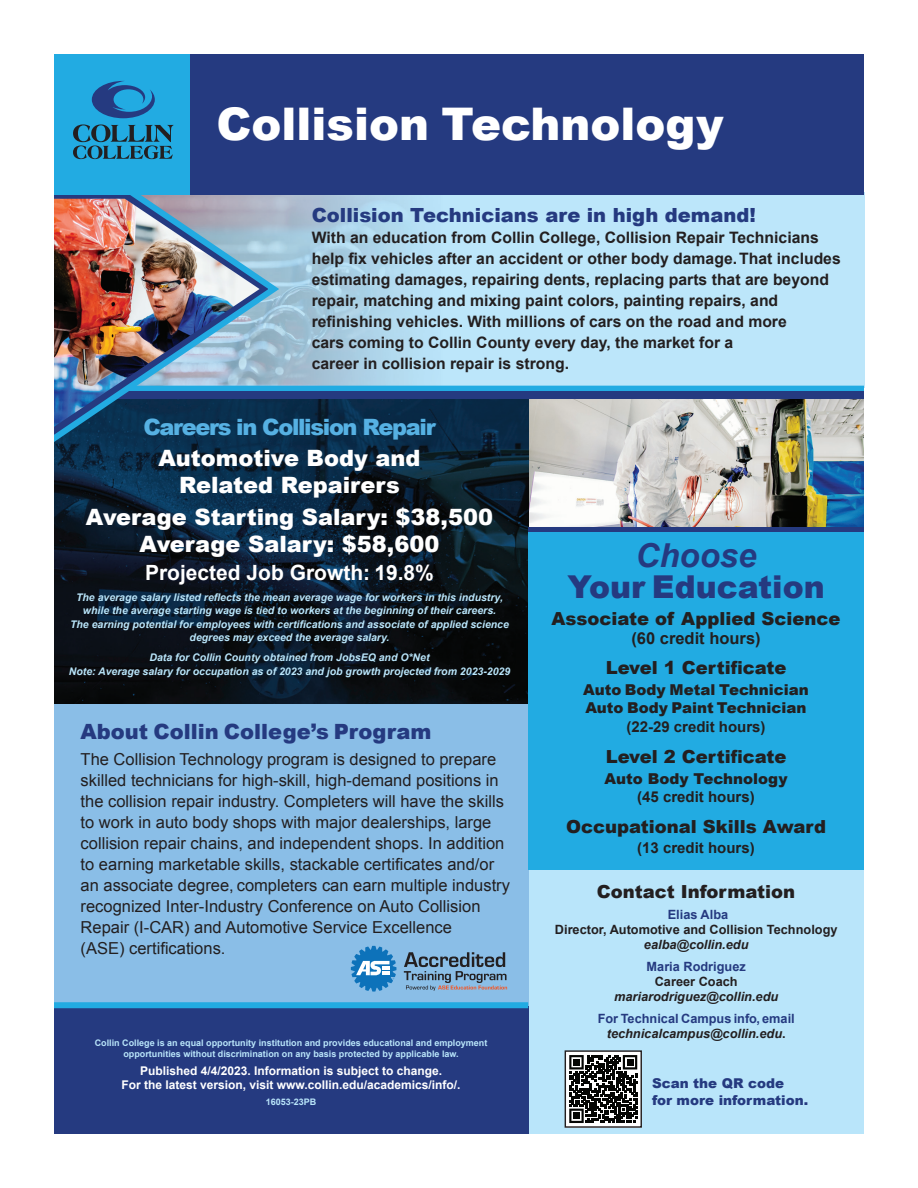
<style>
.page{position:relative;width:918px;height:1188px;background:#fff}
.page>*{position:absolute;margin:0;border:0;box-sizing:border-box;transform-origin:0 0}
.t1{font:900 45px "Arial";color:#fff}
.t2{font:italic 700 33px "Arial";color:#253a80}
.t3{font:900 31.5px "Arial";color:#253a80}
.t4{font:900 22.5px/27px "Arial";color:#fff;text-align:center}
.t5{font:900 22.5px "Arial";letter-spacing:-.06em;color:#56b1e3}
.t6{font:900 21px "Arial";color:#253a80}
.t7{font:700 21px "Arial";color:#fff}
.t8{font:900 19.5px "Arial";color:#253a80}
.t9{font:900 18px "Arial";color:#231f20}
.t10{font:16.5px/21px "Arial";color:#231f20}
.t11{font:700 16.5px "Arial";color:#231f20}
.t12{font:700 15.75px/21px "Arial";color:#231f20}
.t13{font:900 15px/18.8px "Arial";color:#231f20}
.t14{font:700 15px "Arial";color:#231f20}
.t15{font:900 13.5px/18px "Arial";color:#253a80}
.t16{font:700 12.75px/15px "Arial";color:#253a80;text-align:center}
.t17{font:700 12.75px "Arial";color:#231f20}
.t18{font:italic 700 12.75px "Arial";color:#231f20}
.t19{font:700 12px/13.5px "Arial";color:#fff;text-align:center}
.t20{font:italic 700 10.5px/13.5px "Arial";color:#b9e5fa;text-align:center}
.t21{font:700 9px/11.2px "Arial";color:#b9e5fa;text-align:center}
.s1{font-style:italic;color:#231f20}
.s2{color:#231f20}
</style>
<div class="page">
<img style="left:528px;top:399px;width:336px;height:128px">
<div style="left:528px;top:870px;width:336px;height:264px;background:#b9e5fa"></div>
<div style="left:54px;top:688px;width:474px;height:318px;background:#8abee7"></div>
<img style="left:282px;top:192px;width:583px;height:196px">
<img style="left:54px;top:399px;width:474px;height:304px">
<div style="left:528px;top:529px;width:336px;height:341px;background:#22abe2"></div>
<div style="left:528px;top:527px;width:336px;height:5px;background:#253a80"></div>
<div style="left:565px;top:1051px;width:76px;height:76px;background:#fff"></div>
<svg style="left:569px;top:1055px;width:68px;height:68px"></svg>
<div style="left:573px;top:1113px;width:7px;height:6px;background:#040503"></div>
<div style="left:565px;top:1050px;width:77px;height:78px;border:1px solid #231f20"></div>
<div style="left:79px;top:386px;width:785px;height:6px;background:#22abe2"></div>
<div style="left:57px;top:391px;width:807px;height:8px;background:#253a80"></div>
<div style="left:54px;top:1007px;width:474px;height:127px;background:#253a80"></div>
<svg style="left:54px;top:194px;width:228px;height:263px"></svg>
<img style="left:54px;top:199px;width:206px;height:235px">
<div style="left:54px;top:1002px;width:474px;height:6px;background:#22abe2"></div>
<div style="left:54px;top:54px;width:140px;height:140px;background:#22abe2"></div>
<div style="left:190px;top:54px;width:674px;height:140px;background:#253a80"></div>
<svg style="left:92px;top:81px;width:63px;height:37px"></svg>
<svg style="left:73px;top:124px;width:101px;height:35px"></svg>
<svg style="left:351px;top:946px;width:45px;height:46px"></svg>
<svg style="left:404px;top:952px;width:103px;height:39px"></svg>
<h1 class="t1" style="left:217px;top:91px;width:509px">Collision Technology</h1>
<p class="t8" style="left:312px;top:201px;width:446px">Collision Technicians are in high demand!</p>
<p class="t12" style="left:312px;top:228px;width:531px">With an education from Collin College, Collision Repair Technicians help fix vehicles after an accident or other body damage. That includes estimating damages, repairing dents, replacing parts that are beyond repair, matching and mixing paint colors, painting repairs, and refinishing vehicles. With millions of cars on the road and more<br>cars coming to Collin County every day, the market for a<br>career in collision repair is strong.</p>
<h3 class="t5" style="left:143px;top:411px;width:294px">Careers in Collision Repair</h3>
<h3 class="t4" style="left:159px;top:444px;width:263px">Automotive Body and<br>Related Repairers</h3>
<h3 class="t4" style="left:86px;top:503px;width:409px">Average Starting Salary: $38,500<br>Average Salary: $58,600</h3>
<p class="t7" style="left:145px;top:559px;width:290px">Projected Job Growth: 19.8%</p>
<p class="t20" style="left:70px;top:591px;width:440px">The average salary listed reflects the mean average wage for workers in this industry, while the average starting wage is tied to workers at the beginning of their careers.<br>The earning potential for employees with certifications and associate of applied science degrees may exceed the average salary.</p>
<p class="t20" style="left:69px;top:651px;width:443px">Data for Collin County obtained from JobsEQ and O*Net<br>Note: Average salary for occupation as of 2023 and job growth projected from 2023-2029</p>
<p class="t6" style="left:81px;top:716px;width:353px">About Collin College’s Program</p>
<p class="t10" style="left:81px;top:748px;width:431px">The Collision Technology program is designed to prepare skilled technicians for high-skill, high-demand positions in the collision repair industry. Completers will have the skills to work in auto body shops with major dealerships, large collision repair chains, and independent shops. In addition to earning marketable skills, stackable certificates and/or an associate degree, completers can earn multiple industry recognized Inter-Industry Conference on Auto Collision Repair (I-CAR) and Automotive Service Excellence<br>(ASE) certifications.</p>
<p class="t21" style="left:95px;top:1038px;width:394px">Collin College is an equal opportunity institution and provides educational and employment opportunities without discrimination on any basis protected by applicable law.</p>
<p class="t19" style="left:122px;top:1065px;width:340px">Published 4/4/2023. Information is subject to change.<br>For the latest version, visit www.collin.edu/academics/info/.</p>
<p class="t21" style="left:266px;top:1096px;width:52px">16053-23PB</p>
<h2 class="t2" style="left:636px;top:534px;width:123px">Choose</h2>
<h3 class="t3" style="left:567px;top:564px;width:259px">Your Education</h3>
<p class="t9" style="left:552px;top:606px;width:291px">Associate of Applied Science</p>
<p class="t11" style="left:631px;top:628px;width:131px">(60 credit hours)</p>
<p class="t9" style="left:606px;top:654px;width:182px">Level 1 Certificate</p>
<p class="t13" style="left:583px;top:680px;width:227px">Auto Body Metal Technician<br>Auto Body Paint Technician</p>
<p class="t14" style="left:626px;top:717px;width:141px">(22-29 credit hours)</p>
<p class="t9" style="left:606px;top:743px;width:182px">Level 2 Certificate</p>
<p class="t13" style="left:604px;top:769px;width:185px">Auto Body Technology</p>
<p class="t14" style="left:637px;top:787px;width:119px">(45 credit hours)</p>
<p class="t9" style="left:566px;top:814px;width:261px">Occupational Skills Award</p>
<p class="t14" style="left:637px;top:837px;width:119px">(13 credit hours)</p>
<p class="t9" style="left:597px;top:878px;width:200px">Contact Information</p>
<p class="t16" style="left:668px;top:908px;width:62px">Elias Alba</p>
<p class="t17" style="left:555px;top:921px;width:284px">Director, Automotive and Collision Technology</p>
<p class="t18" style="left:644px;top:936px;width:106px">ealba@collin.edu</p>
<p class="t16" style="left:647px;top:959px;width:101px">Maria Rodriguez</p>
<p class="t17" style="left:655px;top:973px;width:84px">Career Coach</p>
<p class="t18" style="left:614px;top:988px;width:166px">mariarodriguez@collin.edu</p>
<p class="t16" style="left:598px;top:1011px;width:199px">For Technical Campus info, email <span class="s1">technicalcampus@collin.edu</span><span class="s2">.</span></p>
<p class="t15" style="left:652px;top:1073px;width:158px">Scan the QR code<br>for more information.</p>
</div>
